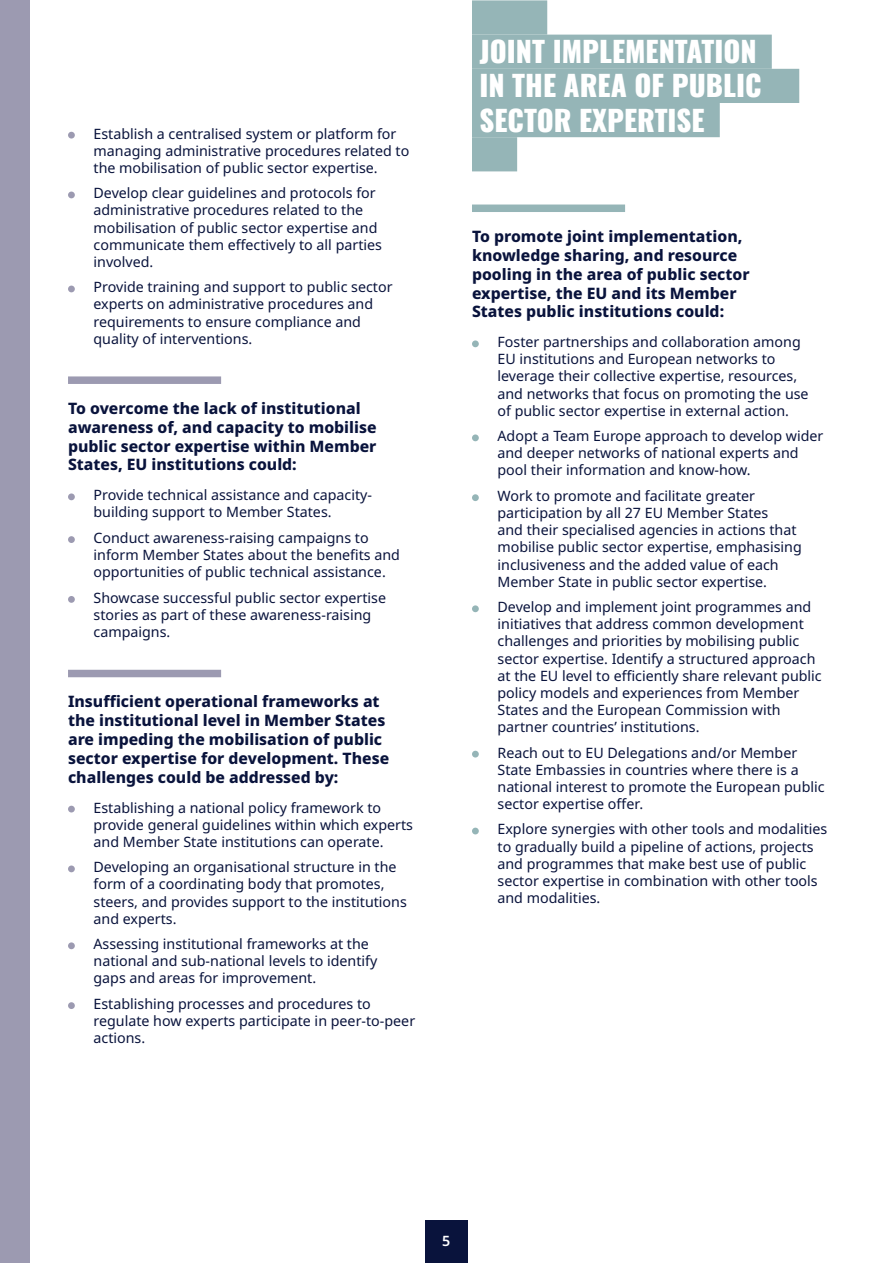
<style>
.page{position:relative;width:893px;height:1263px;background:#fff}
.page>*{position:absolute;margin:0;border:0;box-sizing:border-box;transform-origin:0 0}
.t1{font:800 28.5px/34.2px "Oswald";color:#fff}
.t2{font:800 15.75px/18.9px "Noto Sans";color:#09133c}
.t3{font:14.25px/17.1px "Noto Sans";color:#09133c}
.t4{font:600 14.25px "Noto Sans";color:#fff}
</style>
<div class="page">
<div style="left:68px;top:376px;width:153px;height:8px;background:#9c9ab1"></div>
<div style="left:68px;top:670px;width:153px;height:7px;background:#9c9ab1"></div>
<div style="left:68px;top:132px;width:7px;height:7px;background:#9c9ab1;border-radius:50%"></div>
<div style="left:68px;top:192px;width:7px;height:6px;background:#9c9ab1;border-radius:50%"></div>
<div style="left:68px;top:286px;width:7px;height:6px;background:#9c9ab1;border-radius:50%"></div>
<div style="left:68px;top:493px;width:7px;height:7px;background:#9c9ab1;border-radius:50%"></div>
<div style="left:68px;top:536px;width:7px;height:7px;background:#9c9ab1;border-radius:50%"></div>
<div style="left:68px;top:596px;width:7px;height:7px;background:#9c9ab1;border-radius:50%"></div>
<div style="left:68px;top:806px;width:7px;height:6px;background:#9c9ab1;border-radius:50%"></div>
<div style="left:68px;top:865px;width:7px;height:7px;background:#9c9ab1;border-radius:50%"></div>
<div style="left:68px;top:942px;width:7px;height:7px;background:#9c9ab1;border-radius:50%"></div>
<div style="left:68px;top:1002px;width:7px;height:7px;background:#9c9ab1;border-radius:50%"></div>
<div style="left:425px;top:1220px;width:43px;height:43px;background:#09133c"></div>
<div style="left:0;top:0;width:30px;height:1263px;background:#9c9ab1"></div>
<div style="left:472px;top:0;width:75px;height:35px;background:#95b5b7"></div>
<div style="left:472px;top:35px;width:300px;height:34px;background:#95b5b7"></div>
<div style="left:472px;top:69px;width:327px;height:34px;background:#95b5b7"></div>
<div style="left:472px;top:103px;width:248px;height:34px;background:#95b5b7"></div>
<div style="left:472px;top:137px;width:45px;height:34px;background:#95b5b7"></div>
<div style="left:472px;top:205px;width:153px;height:7px;background:#95b5b7"></div>
<div style="left:472px;top:340px;width:7px;height:7px;background:#95b5b7;border-radius:50%"></div>
<div style="left:472px;top:434px;width:7px;height:7px;background:#95b5b7;border-radius:50%"></div>
<div style="left:472px;top:494px;width:7px;height:7px;background:#95b5b7;border-radius:50%"></div>
<div style="left:472px;top:605px;width:7px;height:7px;background:#95b5b7;border-radius:50%"></div>
<div style="left:472px;top:751px;width:7px;height:6px;background:#95b5b7;border-radius:50%"></div>
<div style="left:472px;top:828px;width:7px;height:6px;background:#95b5b7;border-radius:50%"></div>
<p class="t3" style="left:94px;top:125px;width:317px">Establish a centralised system or platform for managing administrative procedures related to the mobilisation of public sector expertise.</p>
<p class="t3" style="left:94px;top:185px;width:290px">Develop clear guidelines and protocols for administrative procedures related to the mobilisation of public sector expertise and communicate them effectively to all parties involved.</p>
<p class="t3" style="left:94px;top:279px;width:300px">Provide training and support to public sector experts on administrative procedures and requirements to ensure compliance and quality of interventions.</p>
<p class="t2" style="left:68px;top:399px;width:310px">To overcome the lack of institutional awareness of, and capacity to mobilise public sector expertise within Member States, EU institutions could:</p>
<p class="t3" style="left:94px;top:487px;width:280px">Provide technical assistance and capacity&shy;building support to Member States.</p>
<p class="t3" style="left:94px;top:530px;width:308px">Conduct awareness-raising campaigns to inform Member States about the benefits and opportunities of public technical assistance.</p>
<p class="t3" style="left:94px;top:589px;width:294px">Showcase successful public sector expertise stories as part of these awareness-raising campaigns.</p>
<p class="t2" style="left:68px;top:692px;width:323px">Insufficient operational frameworks at the institutional level in Member States are impeding the mobilisation of public sector expertise for development. These challenges could be addressed by:</p>
<p class="t3" style="left:94px;top:799px;width:321px">Establishing a national policy framework to provide general guidelines within which experts and Member State institutions can operate.</p>
<p class="t3" style="left:94px;top:859px;width:315px">Developing an organisational structure in the form of a coordinating body that promotes, steers, and provides support to the institutions and experts.</p>
<p class="t3" style="left:94px;top:936px;width:285px">Assessing institutional frameworks at the national and sub-national levels to identify gaps and areas for improvement.</p>
<p class="t3" style="left:94px;top:996px;width:323px">Establishing processes and procedures to regulate how experts participate in peer-to-peer actions.</p>
<h1 class="t1" style="left:479px;top:36px;width:284px">JOINT IMPLEMENTATION<br>IN THE AREA OF PUBLIC<br>SECTOR EXPERTISE</h1>
<p class="t2" style="left:472px;top:227px;width:279px">To promote joint implementation, knowledge sharing, and resource pooling in the area of public sector expertise, the EU and its Member States public institutions could:</p>
<p class="t3" style="left:497px;top:334px;width:313px">Foster partnerships and collaboration among EU institutions and European networks to leverage their collective expertise, resources, and networks that focus on promoting the use of public sector expertise in external action.</p>
<p class="t3" style="left:497px;top:428px;width:327px">Adopt a Team Europe approach to develop wider and deeper networks of national experts and pool their information and know-how.</p>
<p class="t3" style="left:497px;top:488px;width:306px">Work to promote and facilitate greater participation by all 27 EU Member States<br>and their specialised agencies in actions that mobilise public sector expertise, emphasising inclusiveness and the added value of each Member State in public sector expertise.</p>
<p class="t3" style="left:497px;top:599px;width:326px">Develop and implement joint programmes and initiatives that address common development challenges and priorities by mobilising public sector expertise. Identify a structured approach at the EU level to efficiently share relevant public policy models and experiences from Member States and the European Commission with partner countries’ institutions.</p>
<p class="t3" style="left:497px;top:744px;width:329px">Reach out to EU Delegations and/or Member State Embassies in countries where there is a national interest to promote the European public sector expertise offer.</p>
<p class="t3" style="left:497px;top:821px;width:331px">Explore synergies with other tools and modalities to gradually build a pipeline of actions, projects and programmes that make best use of public sector expertise in combination with other tools and modalities.</p>
<p class="t4" style="left:442px;top:1231px;width:10px">5</p>
</div>
